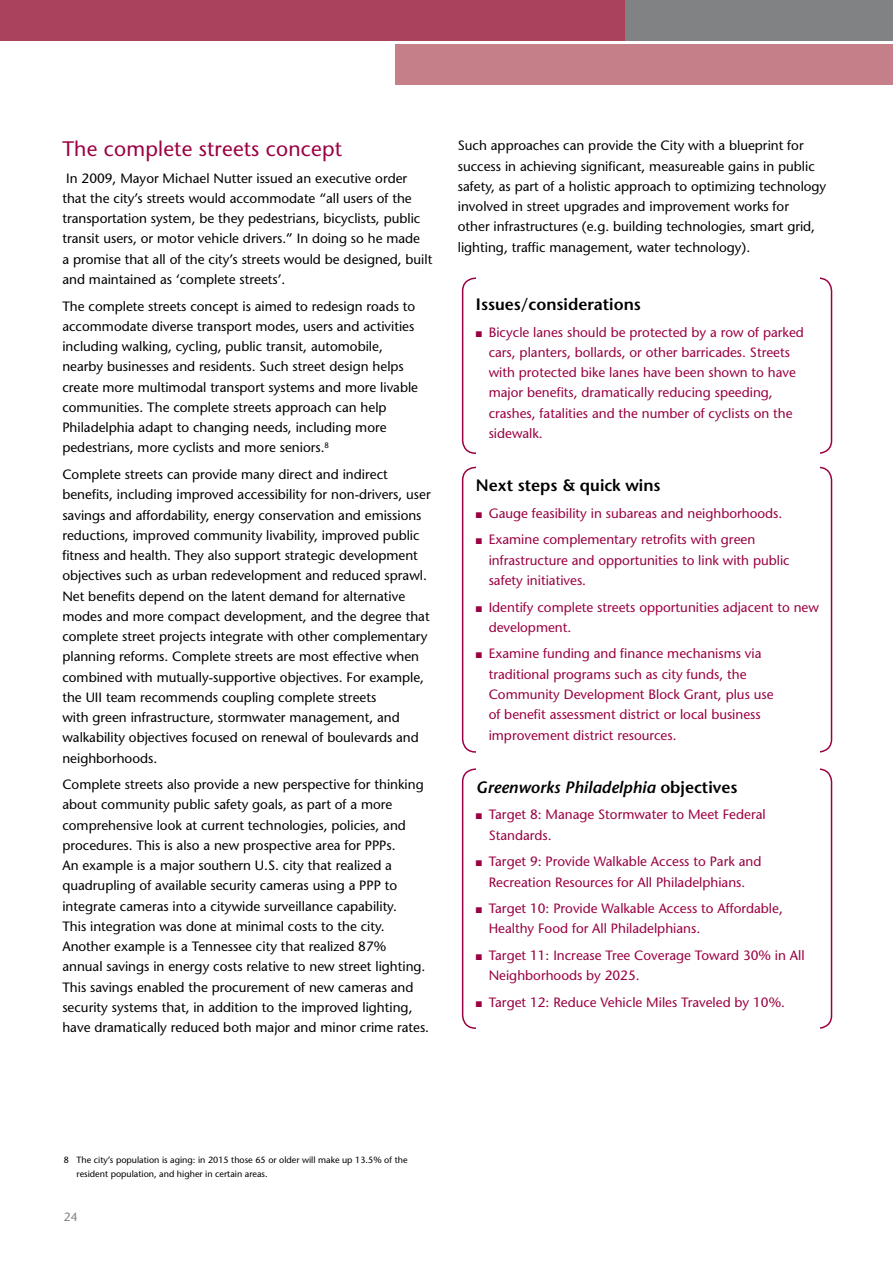
<style>
.page{position:relative;width:893px;height:1263px;background:#fff}
.page>*{position:absolute;margin:0;border:0;box-sizing:border-box;transform-origin:0 0}
.t1{font:21px "Stone Sans";letter-spacing:.01em;color:#9a0142}
.t2{font:600 16.5px "Stone Sans";color:#000}
.t3{font:italic 600 16.5px "Stone Sans";color:#000}
.t4{font:13.5px/20.2px "Stone Sans";color:#000}
.t5{font:13.5px/20.2px "Stone Sans";color:#9a0142}
.t6{font:12px "Stone Sans";color:#808284}
.t7{font:9px/13.5px "Stone Sans";color:#000}
.s1{font-style:normal}
</style>
<div class="page">
<div style="left:0;top:0;width:625px;height:40px;background:#aa425b"></div>
<div style="left:625px;top:0;width:268px;height:40px;background:#808284"></div>
<div style="left:395px;top:45px;width:498px;height:40px;background:#c57f89"></div>
<h1 class="t1" style="left:62px;top:136px;width:281px">The complete streets concept</h1>
<p class="t4" style="left:62px;top:168px;width:371px">In 2009, Mayor Michael Nutter issued an executive order<br>that the city’s streets would accommodate “all users of the transportation system, be they pedestrians, bicyclists, public transit users, or motor vehicle drivers.” In doing so he made<br>a promise that all of the city’s streets would be designed, built and maintained as ‘complete streets’.</p>
<p class="t4" style="left:62px;top:296px;width:357px">The complete streets concept is aimed to redesign roads to accommodate diverse transport modes, users and activities including walking, cycling, public transit, automobile, nearby businesses and residents. Such street design helps create more multimodal transport systems and more livable communities. The complete streets approach can help Philadelphia adapt to changing needs, including more pedestrians, more cyclists and more seniors.<sup>8</sup></p>
<p class="t4" style="left:62px;top:464px;width:370px">Complete streets can provide many direct and indirect benefits, including improved accessibility for non-drivers, user savings and affordability, energy conservation and emissions reductions, improved community livability, improved public fitness and health. They also support strategic development objectives such as urban redevelopment and reduced sprawl.<br>Net benefits depend on the latent demand for alternative modes and more compact development, and the degree that complete street projects integrate with other complementary planning reforms. Complete streets are most effective when combined with mutually-supportive objectives. For example, the UII team recommends coupling complete streets<br>with green infrastructure, stormwater management, and walkability objectives focused on renewal of boulevards and neighborhoods.</p>
<p class="t4" style="left:62px;top:774px;width:368px">Complete streets also provide a new perspective for thinking about community public safety goals, as part of a more comprehensive look at current technologies, policies, and procedures. This is also a new prospective area for PPPs.<br>An example is a major southern U.S. city that realized a quadrupling of available security cameras using a PPP to integrate cameras into a citywide surveillance capability.<br>This integration was done at minimal costs to the city.<br>Another example is a Tennessee city that realized 87% annual savings in energy costs relative to new street lighting.<br>This savings enabled the procurement of new cameras and security systems that, in addition to the improved lighting, have dramatically reduced both major and minor crime rates.</p>
<p class="t4" style="left:458px;top:136px;width:370px">Such approaches can provide the City with a blueprint for success in achieving significant, measureable gains in public safety, as part of a holistic approach to optimizing technology involved in street upgrades and improvement works for<br>other infrastructures (e.g. building technologies, smart grid, lighting, traffic management, water technology).</p>
<p class="t2" style="left:476px;top:294px;width:166px">Issues/considerations</p>
<p class="t5" style="left:489px;top:322px;width:317px;text-indent:-13px">■ Bicycle lanes should be protected by a row of parked cars, planters, bollards, or other barricades. Streets with protected bike lanes have been shown to have major benefits, dramatically reducing speeding, crashes, fatalities and the number of cyclists on the sidewalk.</p>
<p class="t2" style="left:476px;top:475px;width:186px">Next steps &amp; quick wins</p>
<p class="t5" style="left:476px;top:503px;width:308px">■ Gauge feasibility in subareas and neighborhoods.</p>
<p class="t5" style="left:489px;top:530px;width:303px;text-indent:-13px">■ Examine complementary retrofits with green infrastructure and opportunities to link with public safety initiatives.</p>
<p class="t5" style="left:489px;top:597px;width:332px;text-indent:-13px">■ Identify complete streets opportunities adjacent to new development.</p>
<p class="t5" style="left:489px;top:644px;width:286px;text-indent:-13px">■ Examine funding and finance mechanisms via traditional programs such as city funds, the Community Development Block Grant, plus use of benefit assessment district or local business improvement district resources.</p>
<p class="t3" style="left:476px;top:777px;width:263px">Greenworks Philadelphia <span class="s1">objectives</span></p>
<p class="t5" style="left:489px;top:804px;width:278px;text-indent:-13px">■ Target 8: Manage Stormwater to Meet Federal<br>Standards.</p>
<p class="t5" style="left:476px;top:851px;width:287px;text-align:center">■ Target 9: Provide Walkable Access to Park and<br>Recreation Resources for All Philadelphians.</p>
<p class="t5" style="left:489px;top:898px;width:296px;text-indent:-13px">■ Target 10: Provide Walkable Access to Affordable,<br>Healthy Food for All Philadelphians.</p>
<p class="t5" style="left:489px;top:945px;width:317px;text-indent:-13px">■ Target 11: Increase Tree Coverage Toward 30% in All<br>Neighborhoods by 2025.</p>
<p class="t5" style="left:476px;top:992px;width:311px">■ Target 12: Reduce Vehicle Miles Traveled by 10%.</p>
<p class="t7" style="left:77px;top:1153px;width:333px;text-indent:-13px">8 The city’s population is aging: in 2015 those 65 or older will make up 13.5% of the resident population, and higher in certain areas.</p>
<p class="t6" style="left:64px;top:1209px;width:15px">24</p>
</div>
